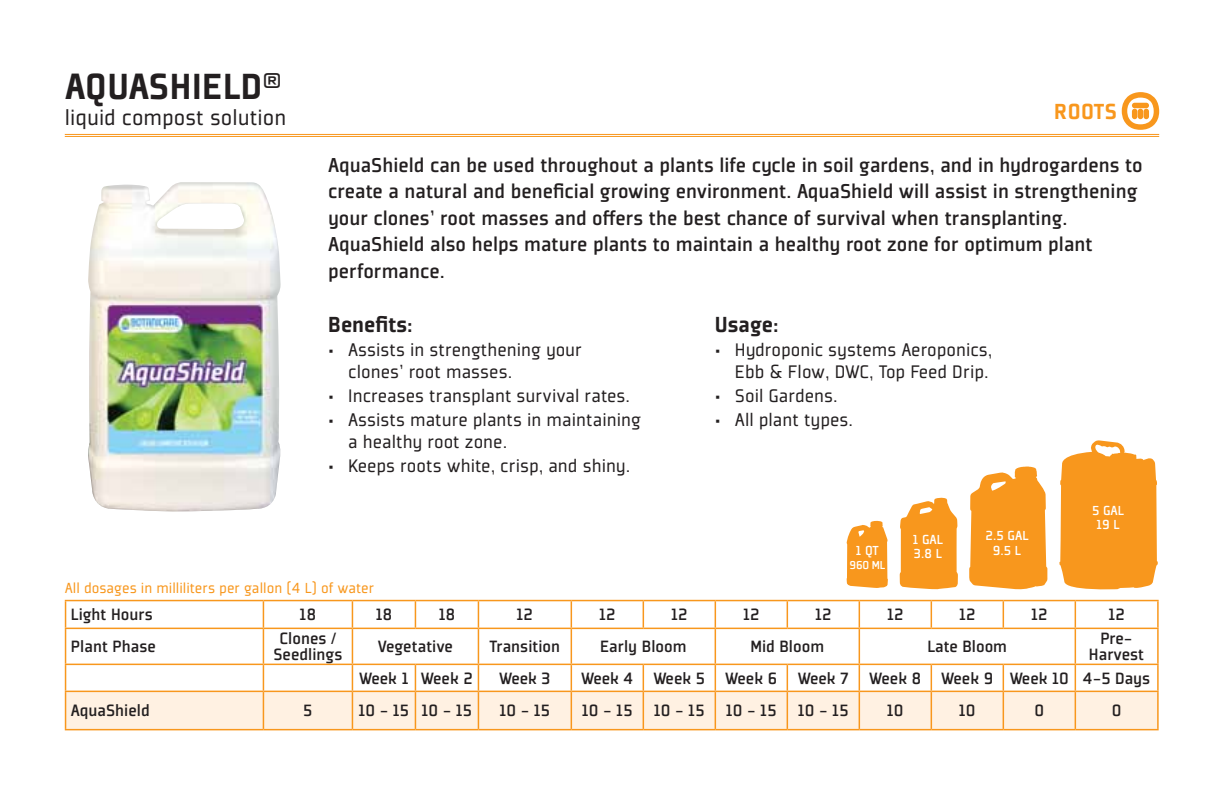
<style>
.page{position:relative;width:1224px;height:792px;background:#fff}
.page>*{position:absolute;margin:0;border:0;box-sizing:border-box;transform-origin:0 0}
.t1{font:900 40px "Plexes Pro";letter-spacing:.015em;color:#231f20}
.t2{font:24px "Plexes Pro";color:#231f20}
.t3{font:900 24px "Plexes Pro";color:#231f20}
.t4{font:900 24px "Plexes Pro";letter-spacing:.015em;color:#f8971d}
.t5{font:500 22px/26.4px "Plexes Pro";color:#231f20}
.t6{font:20px/22px "Plexes Pro";color:#231f20}
.t7{font:500 18px/16px "Plexes Pro";color:#231f20;text-align:center}
.t8{font:16px "Plexes Pro";color:#f8971d}
.t9{font:500 14.4px/14.4px "Plexes Pro";color:#fff;text-align:center}
.t10{font:500 12.6px "Plexes Pro";color:#fff}
</style>
<div class="page">
<img style="left:88px;top:182px;width:193px;height:330px">
<svg style="left:66px;top:601px;width:286px;height:90px"></svg>
<div style="left:263px;top:628px;width:89px;height:36px;background:#fff"></div>
<svg style="left:66px;top:692px;width:1091px;height:37px;background:#feefdf"></svg>
<hr style="left:65px;top:600px;width:198px;height:1px;background:#f8971d">
<svg style="left:65px;top:601px;width:1px;height:27px"></svg>
<hr style="left:263px;top:600px;width:89px;height:1px;background:#f8971d">
<svg style="left:263px;top:601px;width:1px;height:27px"></svg>
<hr style="left:352px;top:600px;width:63px;height:1px;background:#f8971d">
<hr style="left:415px;top:600px;width:63px;height:1px;background:#f8971d">
<hr style="left:478px;top:600px;width:93px;height:1px;background:#f8971d">
<hr style="left:571px;top:600px;width:72px;height:1px;background:#f8971d">
<hr style="left:643px;top:600px;width:72px;height:1px;background:#f8971d">
<hr style="left:715px;top:600px;width:72px;height:1px;background:#f8971d">
<hr style="left:787px;top:600px;width:72px;height:1px;background:#f8971d">
<hr style="left:859px;top:600px;width:72px;height:1px;background:#f8971d">
<hr style="left:931px;top:600px;width:72px;height:1px;background:#f8971d">
<hr style="left:1003px;top:600px;width:72px;height:1px;background:#f8971d">
<hr style="left:1075px;top:600px;width:84px;height:1px;background:#f8971d">
<hr style="left:1157px;top:601px;width:2px;height:27px;background:#f8971d">
<hr style="left:65px;top:628px;width:198px;height:1px;background:#f8971d">
<hr style="left:65px;top:629px;width:1px;height:35px;background:#f8971d">
<hr style="left:263px;top:628px;width:89px;height:1px;background:#f8971d">
<hr style="left:263px;top:629px;width:1px;height:35px;background:#f8971d">
<hr style="left:1075px;top:628px;width:84px;height:1px;background:#f8971d">
<hr style="left:1157px;top:629px;width:2px;height:35px;background:#f8971d">
<hr style="left:65px;top:664px;width:198px;height:1px;background:#f8971d">
<svg style="left:65px;top:665px;width:1px;height:26px"></svg>
<hr style="left:263px;top:664px;width:89px;height:1px;background:#f8971d">
<svg style="left:263px;top:665px;width:1px;height:26px"></svg>
<hr style="left:1075px;top:664px;width:84px;height:1px;background:#f8971d">
<svg style="left:352px;top:601px;width:806px;height:90px"></svg>
<hr style="left:1157px;top:665px;width:2px;height:26px;background:#f8971d">
<hr style="left:65px;top:691px;width:198px;height:1px;background:#f8971d">
<hr style="left:65px;top:692px;width:1px;height:37px;background:#f8971d">
<hr style="left:263px;top:691px;width:89px;height:1px;background:#f8971d">
<hr style="left:263px;top:692px;width:1px;height:37px;background:#f8971d">
<hr style="left:352px;top:691px;width:63px;height:1px;background:#f8971d">
<hr style="left:352px;top:692px;width:1px;height:37px;background:#f8971d">
<hr style="left:415px;top:691px;width:63px;height:1px;background:#f8971d">
<hr style="left:415px;top:692px;width:1px;height:37px;background:#f8971d">
<hr style="left:478px;top:691px;width:93px;height:1px;background:#f8971d">
<hr style="left:478px;top:692px;width:1px;height:37px;background:#f8971d">
<hr style="left:571px;top:691px;width:72px;height:1px;background:#f8971d">
<hr style="left:571px;top:692px;width:1px;height:37px;background:#f8971d">
<hr style="left:643px;top:691px;width:72px;height:1px;background:#f8971d">
<hr style="left:643px;top:692px;width:1px;height:37px;background:#f8971d">
<hr style="left:715px;top:691px;width:72px;height:1px;background:#f8971d">
<hr style="left:715px;top:692px;width:1px;height:37px;background:#f8971d">
<hr style="left:787px;top:691px;width:72px;height:1px;background:#f8971d">
<hr style="left:787px;top:692px;width:1px;height:37px;background:#f8971d">
<hr style="left:859px;top:691px;width:72px;height:1px;background:#f8971d">
<hr style="left:859px;top:692px;width:1px;height:37px;background:#f8971d">
<hr style="left:931px;top:691px;width:72px;height:1px;background:#f8971d">
<hr style="left:931px;top:692px;width:1px;height:37px;background:#f8971d">
<hr style="left:1003px;top:691px;width:72px;height:1px;background:#f8971d">
<hr style="left:1003px;top:692px;width:1px;height:37px;background:#f8971d">
<hr style="left:1075px;top:691px;width:84px;height:1px;background:#f8971d">
<hr style="left:1075px;top:692px;width:1px;height:37px;background:#f8971d">
<hr style="left:1157px;top:692px;width:2px;height:37px;background:#f8971d">
<hr style="left:65px;top:729px;width:198px;height:1px;background:#f8971d">
<hr style="left:263px;top:729px;width:89px;height:1px;background:#f8971d">
<hr style="left:352px;top:729px;width:63px;height:1px;background:#f8971d">
<hr style="left:415px;top:729px;width:63px;height:1px;background:#f8971d">
<hr style="left:478px;top:729px;width:93px;height:1px;background:#f8971d">
<hr style="left:571px;top:729px;width:72px;height:1px;background:#f8971d">
<hr style="left:643px;top:729px;width:72px;height:1px;background:#f8971d">
<hr style="left:715px;top:729px;width:72px;height:1px;background:#f8971d">
<hr style="left:787px;top:729px;width:72px;height:1px;background:#f8971d">
<hr style="left:859px;top:729px;width:72px;height:1px;background:#f8971d">
<hr style="left:931px;top:729px;width:72px;height:1px;background:#f8971d">
<hr style="left:1003px;top:729px;width:72px;height:1px;background:#f8971d">
<hr style="left:1075px;top:729px;width:84px;height:1px;background:#f8971d">
<svg style="left:899px;top:497px;width:59px;height:92px;background:#f9a740"></svg>
<svg style="left:969px;top:466px;width:79px;height:124px;background:#f9a63f"></svg>
<svg style="left:1059px;top:440px;width:99px;height:150px;background:#f8a53c"></svg>
<svg style="left:846px;top:521px;width:42px;height:67px;background:#f8a53d"></svg>
<svg style="left:1122px;top:92px;width:37px;height:38px"></svg>
<div style="left:1132px;top:103px;width:17px;height:5px;background:#f8971d;border-radius:3px"></div>
<div style="left:1132px;top:109px;width:5px;height:10px;background:#f8971d;border-radius:3px"></div>
<div style="left:1138px;top:109px;width:5px;height:10px;background:#f8971d;border-radius:3px"></div>
<div style="left:1144px;top:109px;width:5px;height:10px;background:#f8971d;border-radius:3px"></div>
<hr style="left:65px;top:136px;width:1094px;height:1px;background:#f8971d">
<hr style="left:65px;top:134px;width:1094px;height:1px;background:#f8971d">
<h1 class="t1" style="left:65px;top:61px;width:218px">AQUASHIELD<sup>®</sup></h1>
<p class="t2" style="left:65px;top:104px;width:223px">liquid compost solution</p>
<p class="t4" style="left:1054px;top:96px;width:64px">ROOTS</p>
<p class="t5" style="left:328px;top:152px;width:816px">AquaShield can be used throughout a plants life cycle in soil gardens, and in hydrogardens to create a natural and beneficial growing environment. AquaShield will assist in strengthening your clones’ root masses and offers the best chance of survival when transplanting.<br>AquaShield also helps mature plants to maintain a healthy root zone for optimum plant performance.</p>
<p class="t3" style="left:328px;top:310px;width:86px">Benefits:</p>
<p class="t6" style="left:348px;top:339px;width:235px;text-indent:-20px">• Assists in strengthening your clones’ root masses.</p>
<p class="t6" style="left:328px;top:385px;width:303px">• Increases transplant survival rates.</p>
<p class="t6" style="left:348px;top:409px;width:294px;text-indent:-20px">• Assists mature plants in maintaining a healthy root zone.</p>
<p class="t6" style="left:328px;top:455px;width:303px">• Keeps roots white, crisp, and shiny.</p>
<p class="t3" style="left:715px;top:310px;width:65px">Usage:</p>
<p class="t6" style="left:715px;top:339px;width:279px;text-align:right">• Hydroponic systems Aeroponics,<br>Ebb &amp; Flow, DWC, Top Feed Drip.</p>
<p class="t6" style="left:715px;top:385px;width:124px">• Soil Gardens.</p>
<p class="t6" style="left:715px;top:409px;width:140px">• All plant types.</p>
<p class="t9" style="left:913px;top:532px;width:32px">1 GAL</p>
<p class="t9" style="left:856px;top:543px;width:25px">1 QT</p>
<p class="t9" style="left:914px;top:546px;width:29px">3.8 L</p>
<p class="t10" style="left:850px;top:558px;width:37px">960 ML</p>
<p class="t9" style="left:986px;top:529px;width:45px">2.5 GAL<br>9.5 L</p>
<p class="t9" style="left:1092px;top:503px;width:34px">5 GAL<br>19 L</p>
<p class="t8" style="left:65px;top:579px;width:311px">All dosages in milliliters per gallon (4 L) of water</p>
<p class="t7" style="left:71px;top:606px;width:83px">Light Hours</p>
<p class="t7" style="left:300px;top:606px;width:18px">18</p>
<p class="t7" style="left:376px;top:606px;width:18px">18</p>
<p class="t7" style="left:439px;top:606px;width:18px">18</p>
<p class="t7" style="left:517px;top:606px;width:18px">12</p>
<p class="t7" style="left:599px;top:606px;width:18px">12</p>
<p class="t7" style="left:671px;top:606px;width:18px">12</p>
<p class="t7" style="left:743px;top:606px;width:18px">12</p>
<p class="t7" style="left:815px;top:606px;width:18px">12</p>
<p class="t7" style="left:887px;top:606px;width:18px">12</p>
<p class="t7" style="left:959px;top:606px;width:18px">12</p>
<p class="t7" style="left:1031px;top:606px;width:18px">12</p>
<p class="t7" style="left:1108px;top:606px;width:18px">12</p>
<p class="t7" style="left:71px;top:638px;width:87px">Plant Phase</p>
<p class="t7" style="left:273px;top:630px;width:70px">Clones /<br>Seedlings</p>
<p class="t7" style="left:378px;top:638px;width:77px">Vegetative</p>
<p class="t7" style="left:490px;top:638px;width:72px">Transition</p>
<p class="t7" style="left:600px;top:638px;width:88px">Early Bloom</p>
<p class="t7" style="left:750px;top:638px;width:75px">Mid Bloom</p>
<p class="t7" style="left:927px;top:638px;width:81px">Late Bloom</p>
<p class="t7" style="left:1089px;top:630px;width:57px">Pre-<br>Harvest</p>
<p class="t7" style="left:359px;top:670px;width:115px">Week 1 Week 2</p>
<p class="t7" style="left:499px;top:670px;width:53px">Week 3</p>
<p class="t7" style="left:581px;top:670px;width:571px">Week 4 Week 5 Week 6 Week 7 Week 8 Week 9 Week 10 4-5 Days</p>
<p class="t7" style="left:71px;top:702px;width:80px">AquaShield</p>
<p class="t7" style="left:303px;top:702px;width:11px">5</p>
<p class="t7" style="left:359px;top:702px;width:115px">10-15 10-15</p>
<p class="t7" style="left:499px;top:702px;width:52px">10 - 15</p>
<p class="t7" style="left:582px;top:702px;width:268px">10-15 10-15 10-15 10-15</p>
<p class="t7" style="left:887px;top:702px;width:18px">10</p>
<p class="t7" style="left:959px;top:702px;width:18px">10</p>
<p class="t7" style="left:1034px;top:702px;width:11px">0</p>
<p class="t7" style="left:1112px;top:702px;width:11px">0</p>
</div>
